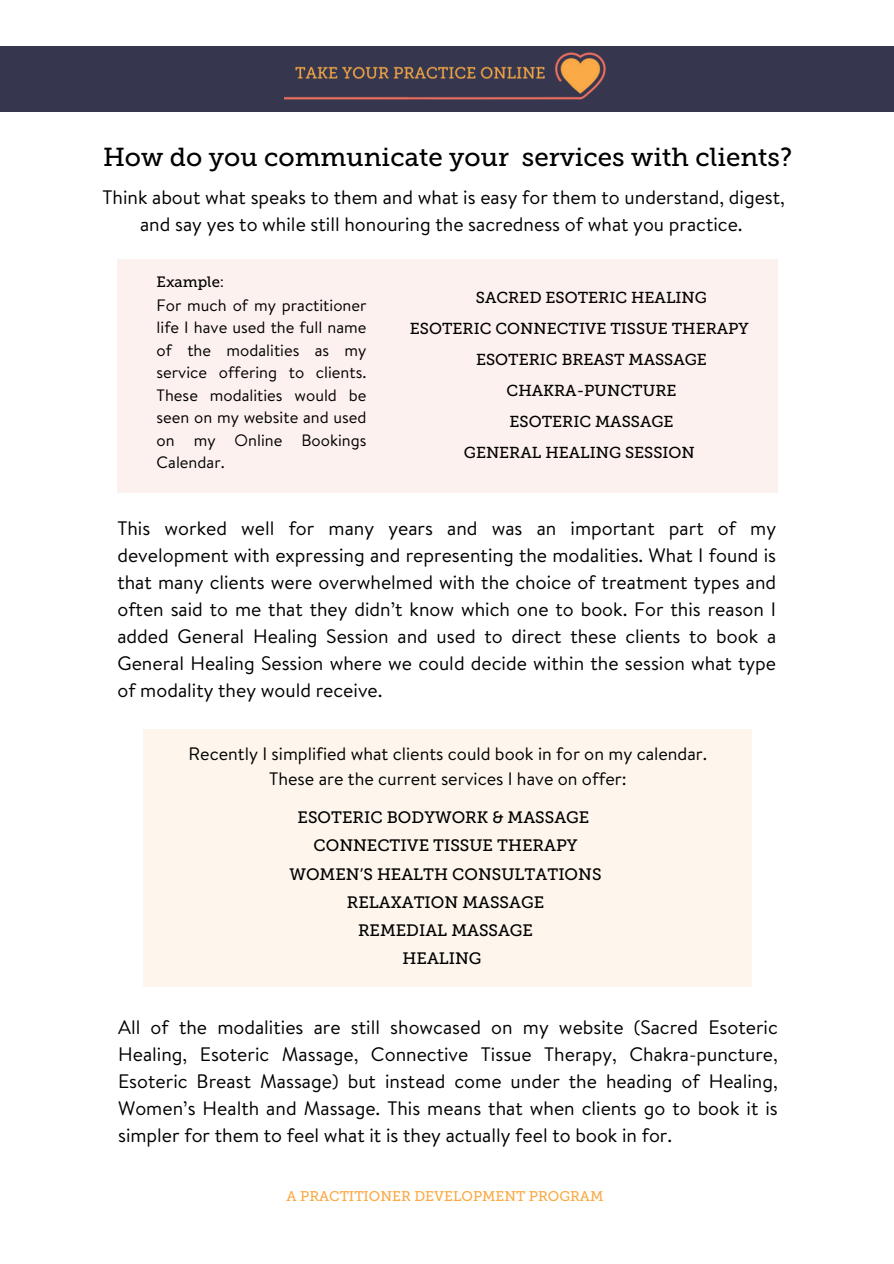
<style>
.page{position:relative;width:894px;height:1264px;background:#fff}
.page>*{position:absolute;margin:0;border:0;box-sizing:border-box;transform-origin:0 0}
.t1{font:25.95px "Museo Slab 500";color:#000}
.t2{font:19.5px/27px "Brandon Text";color:#000;text-align:justify}
.t3{font:18px/24.8px "Brandon Text";color:#000;text-align:center}
.t4{font:16.5px/22.5px "Brandon Text";color:#000;text-align:justify}
.t5{font:16.5px "Museo Slab 500";color:#000}
.t6{font:15.75px "Museo Slab 500";color:#000}
.t7{font:15px "Museo Slab 500";color:#000}
.t8{font:13.95px "Museo Slab 500";color:#faaa46}
</style>
<div class="page">
<div style="left:0;top:46px;width:893px;height:66px;background:#36374e"></div>
<img style="left:284px;top:52px;width:322px;height:48px">
<div style="left:117px;top:259px;width:660px;height:234px;background:#fdf1ef"></div>
<div style="left:143px;top:728px;width:609px;height:258px;background:#fef6ec"></div>
<h2 class="t1" style="left:103px;top:142px;width:690px">How do you communicate your services with clients?</h2>
<h4 class="t2" style="left:102px;top:183px;width:683px;text-align:center">Think about what speaks to them and what is easy for them to understand, digest, and say yes to while still honouring the sacredness of what you practice.</h4>
<h3 class="t7" style="left:156px;top:273px;width:69px">Example:</h3>
<h3 class="t4" style="left:156px;top:293px;width:211px">For much of my practitioner life I have used the full name of the modalities as my service offering to clients.<br>These modalities would be seen on my website and used on my Online Bookings Calendar.</h3>
<h3 class="t6" style="left:475px;top:288px;width:232px">SACRED ESOTERIC HEALING</h3>
<h3 class="t6" style="left:410px;top:319px;width:340px">ESOTERIC CONNECTIVE TISSUE THERAPY</h3>
<h3 class="t6" style="left:476px;top:350px;width:232px">ESOTERIC BREAST MASSAGE</h3>
<h3 class="t6" style="left:506px;top:381px;width:171px">CHAKRA-PUNCTURE</h3>
<h3 class="t6" style="left:509px;top:412px;width:165px">ESOTERIC MASSAGE</h3>
<h2 class="t6" style="left:464px;top:442px;width:232px">GENERAL HEALING SESSION</h2>
<h2 class="t2" style="left:117px;top:514px;width:660px">This worked well for many years and was an important part of my development with expressing and representing the modalities. What I found is that many clients were overwhelmed with the choice of treatment types and often said to me that they didn’t know which one to book. For this reason I added General Healing Session and used to direct these clients to book a General Healing Session where we could decide within the session what type of modality they would receive.</h2>
<h3 class="t3" style="left:188px;top:741px;width:520px">Recently I simplified what clients could book in for on my calendar.<br>These are the current services I have on offer:</h3>
<h3 class="t5" style="left:297px;top:807px;width:293px">ESOTERIC BODYWORK &amp; MASSAGE</h3>
<h3 class="t5" style="left:313px;top:835px;width:265px">CONNECTIVE TISSUE THERAPY</h3>
<h3 class="t5" style="left:289px;top:864px;width:313px">WOMEN’S HEALTH CONSULTATIONS</h3>
<h3 class="t5" style="left:347px;top:892px;width:199px">RELAXATION MASSAGE</h3>
<h3 class="t5" style="left:358px;top:920px;width:176px">REMEDIAL MASSAGE</h3>
<h2 class="t5" style="left:402px;top:948px;width:80px">HEALING</h2>
<p class="t2" style="left:118px;top:1013px;width:661px">All of the modalities are still showcased on my website (Sacred Esoteric Healing, Esoteric Massage, Connective Tissue Therapy, Chakra-puncture, Esoteric Breast Massage) but instead come under the heading of Healing, Women’s Health and Massage. This means that when clients go to book it is simpler for them to feel what it is they actually feel to book in for.</p>
<h1 class="t8" style="left:286px;top:1187px;width:318px">A PRACTITIONER DEVELOPMENT PROGRAM</h1>
</div>
